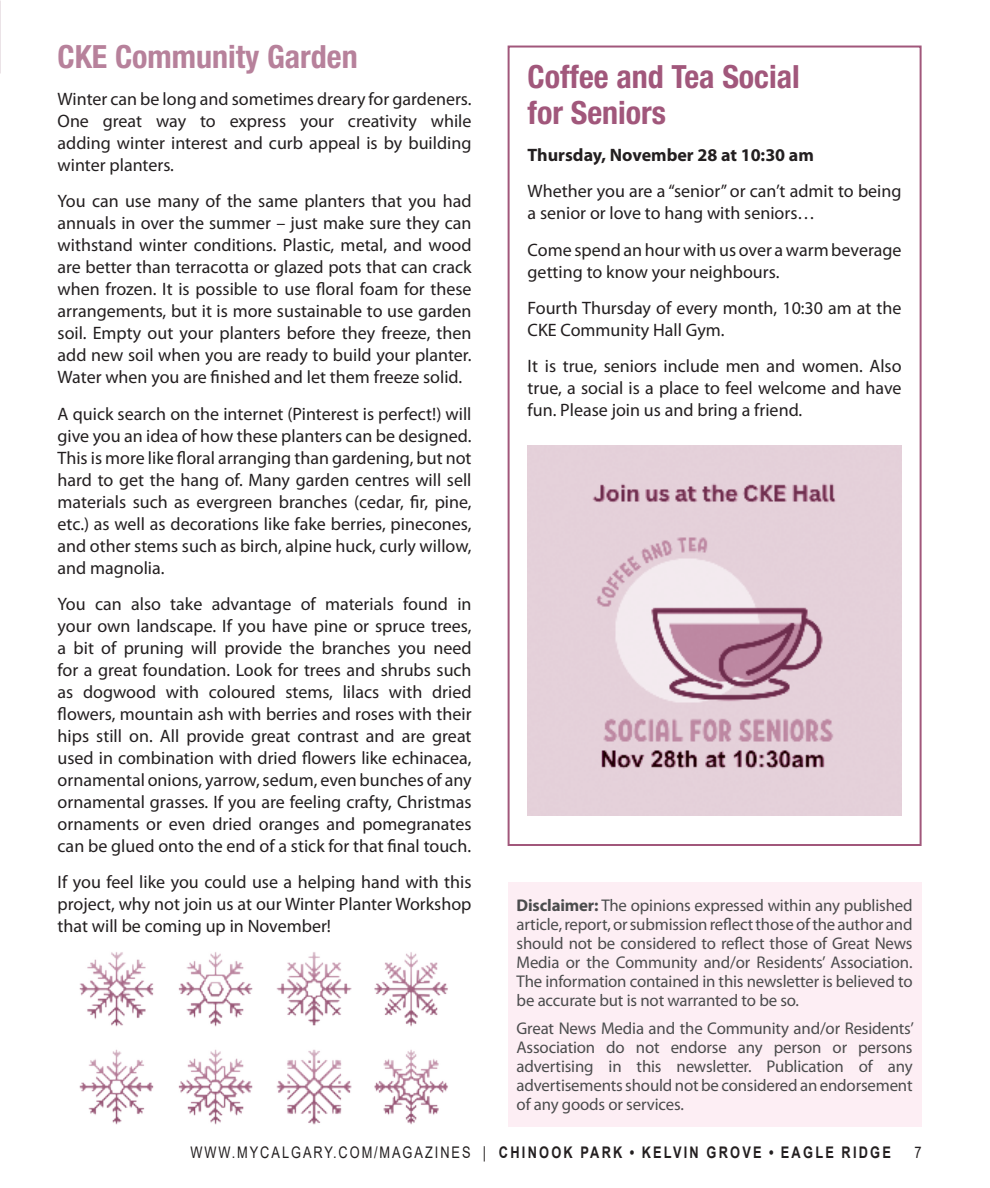
<style>
.page{position:relative;width:990px;height:1188px;background:#fff}
.page>*{position:absolute;margin:0;border:0;box-sizing:border-box;transform-origin:0 0}
.In_Around_title{font:700 condensed 32px/36px "Helvetica Neue LT Std";color:#a1577b}
.In_Around_title-2{font:700 condensed 32px "Helvetica Neue LT Std";color:#b7819b}
.Body_text{font:18px/22px "Myriad Pro";color:#231f20;text-align:justify}
.Body_text-2{font:700 18px "Myriad Pro";color:#231f20}
.Body_text-3{font:17px/19px "Myriad Pro";letter-spacing:-.01em;color:#4b4c4d;text-align:justify}
.t1{font:700 16px "Arial";letter-spacing:.175em;color:#231f20;scale:.8 1}
.t2{font:16px "Arial";color:#231f20;scale:.8 1}
.s1{font-weight:700}
.s2{font-weight:400}
</style>
<div class="page">
<div style="left:508px;top:882px;width:414px;height:244px;background:#fdeef4"></div>
<img style="left:79px;top:952px;width:369px;height:173px">
<div style="left:508px;top:46px;width:414px;height:800px;border:2px solid #a1577b"></div>
<img style="left:528px;top:446px;width:374px;height:370px">
<p class="In_Around_title-2" style="left:58px;top:38px;width:302px">CKE Community Garden</p>
<p class="Body_text" style="left:58px;top:87px;width:415px">Winter can be long and sometimes dreary for gardeners.<br>One great way to express your creativity while adding winter interest and curb appeal is by building winter planters.</p>
<p class="Body_text" style="left:58px;top:190px;width:416px">You can use many of the same planters that you had annuals in over the summer – just make sure they can withstand winter conditions. Plastic, metal, and wood are better than terracotta or glazed pots that can crack when frozen. It is possible to use floral foam for these arrangements, but it is more sustainable to use garden soil. Empty out your planters before they freeze, then add new soil when you are ready to build your planter.<br>Water when you are finished and let them freeze solid.</p>
<p class="Body_text" style="left:58px;top:402px;width:416px">A quick search on the internet (Pinterest is perfect!) will give you an idea of how these planters can be designed.<br>This is more like floral arranging than gardening, but not hard to get the hang of. Many garden centres will sell materials such as evergreen branches (cedar, fir, pine, etc.) as well as decorations like fake berries, pinecones, and other stems such as birch, alpine huck, curly willow, and magnolia.</p>
<p class="Body_text" style="left:58px;top:593px;width:416px">You can also take advantage of materials found in your own landscape. If you have pine or spruce trees, a bit of pruning will provide the branches you need for a great foundation. Look for trees and shrubs such as dogwood with coloured stems, lilacs with dried flowers, mountain ash with berries and roses with their hips still on. All provide great contrast and are great used in combination with dried flowers like echinacea, ornamental onions, yarrow, sedum, even bunches of any ornamental grasses. If you are feeling crafty, Christmas ornaments or even dried oranges and pomegranates can be glued onto the end of a stick for that final touch.</p>
<p class="Body_text" style="left:58px;top:871px;width:415px">If you feel like you could use a helping hand with this project, why not join us at our Winter Planter Workshop that will be coming up in November!</p>
<p class="In_Around_title" style="left:528px;top:59px;width:274px">Coffee and Tea Social for Seniors</p>
<p class="Body_text-2" style="left:528px;top:143px;width:288px">Thursday, November 28 at 10:30 am</p>
<p class="Body_text" style="left:528px;top:180px;width:375px">Whether you are a “senior” or can’t admit to being a senior or love to hang with seniors…</p>
<p class="Body_text" style="left:528px;top:238px;width:376px">Come spend an hour with us over a warm beverage getting to know your neighbours.</p>
<p class="Body_text" style="left:528px;top:297px;width:376px">Fourth Thursday of every month, 10:30 am at the<br>CKE Community Hall Gym.</p>
<p class="Body_text" style="left:528px;top:355px;width:376px">It is true, seniors include men and women. Also true, a social is a place to feel welcome and have fun. Please join us and bring a friend.</p>
<p class="Body_text-3" style="left:517px;top:895px;width:398px"><span class="s1">Disclaimer:</span> The opinions expressed within any published article, report, or submission reflect those of the author and should not be considered to reflect those of Great News Media or the Community and/or Residents’ Association.<br>The information contained in this newsletter is believed to be accurate but is not warranted to be so.</p>
<p class="Body_text-3" style="left:517px;top:1018px;width:399px">Great News Media and the Community and/or Residents’ Association do not endorse any person or persons advertising in this newsletter. Publication of any advertisements should not be considered an endorsement of any goods or services.</p>
<p class="t1" style="left:190px;top:1141px;width:877px"><span class="s2">WWW.MYCALGARY.COM/MAGAZINES |</span> CHINOOK PARK • KELVIN GROVE • EAGLE RIDGE</p>
<p class="t2" style="left:914px;top:1141px;width:10px">7</p>
</div>
